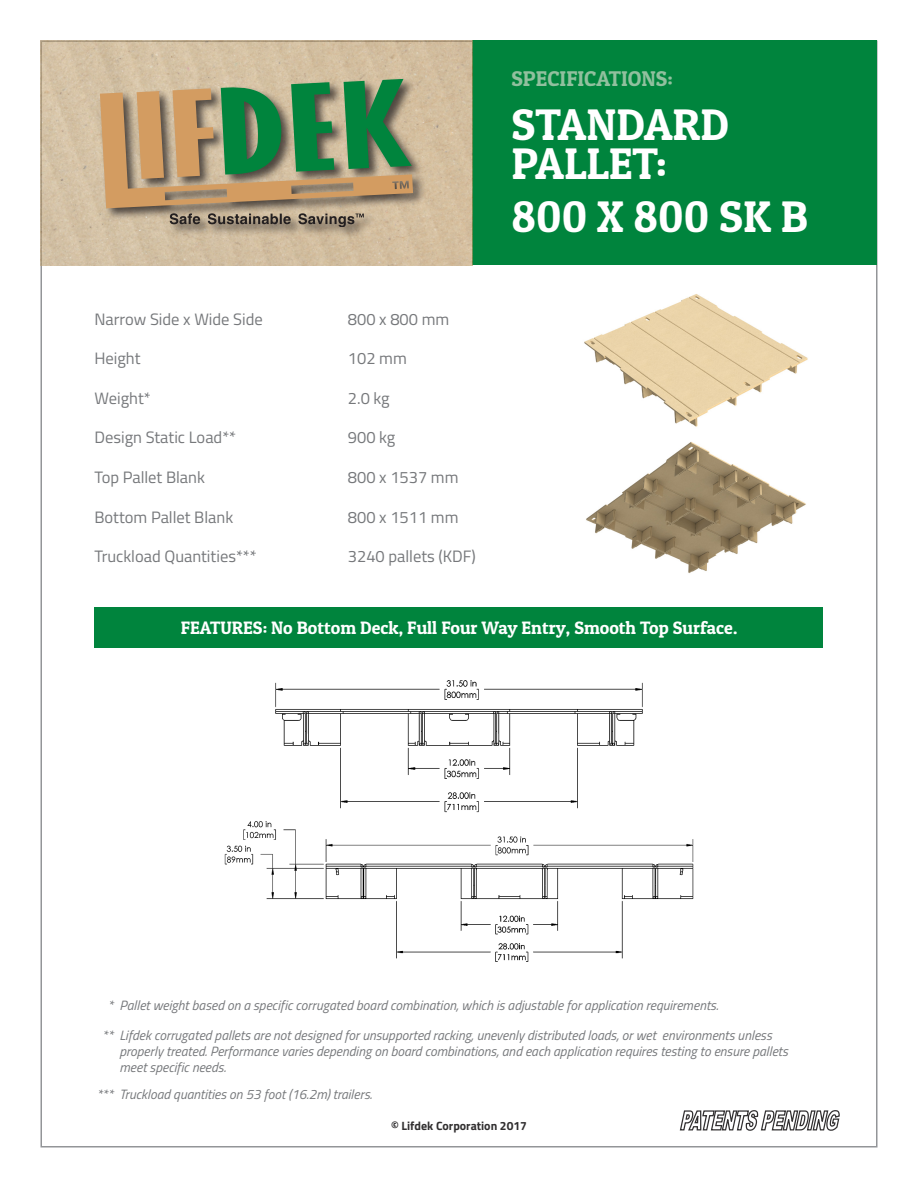
<style>
.page{position:relative;width:918px;height:1188px;background:#fff}
.page>*{position:absolute;margin:0;border:0;box-sizing:border-box;transform-origin:0 0}
.t1{font:44.4px/39.6px "Patua One";color:#fff}
.t2{font:21.3px "Patua One";color:#91c09e}
.t3{font:18px "Patua One";color:#fff}
.t4{font:16.5px "Titillium Web";color:#76787b}
.t5{font:italic 13.5px/29.4px "Titillium Web";color:#76787b}
.t6{font:700 12px "Titillium Web";color:#312f30}
</style>
<div class="page">
<div style="left:40px;top:40px;width:838px;height:1108px;background:#fff;border:2px solid #939598"></div>
<div style="left:472px;top:40px;width:406px;height:225px;background:#00843d"></div>
<img style="left:40px;top:40px;width:432px;height:225px">
<div style="left:98px;top:77px;width:328px;height:163px;background:#231f20;opacity:.75"></div>
<svg style="left:100px;top:79px;width:313px;height:148px;background:#8f956b"></svg>
<svg style="left:679px;top:1110px;width:161px;height:21px"></svg>
<div style="left:94px;top:607px;width:730px;height:41px;background:#00843d"></div>
<img style="left:224px;top:680px;width:470px;height:282px">
<img style="left:584px;top:294px;width:224px;height:279px">
<p class="t4" style="left:94px;top:307px;width:170px">Narrow Side x Wide Side</p>
<p class="t4" style="left:94px;top:346px;width:48px">Height</p>
<p class="t4" style="left:94px;top:386px;width:58px">Weight*</p>
<p class="t4" style="left:94px;top:426px;width:143px">Design Static Load**</p>
<p class="t4" style="left:94px;top:465px;width:112px">Top Pallet Blank</p>
<p class="t4" style="left:94px;top:505px;width:140px">Bottom Pallet Blank</p>
<p class="t4" style="left:94px;top:544px;width:164px">Truckload Quantities***</p>
<p class="t4" style="left:348px;top:307px;width:103px">800 x 800 mm</p>
<p class="t4" style="left:348px;top:346px;width:60px">102 mm</p>
<p class="t4" style="left:348px;top:386px;width:43px">2.0 kg</p>
<p class="t4" style="left:348px;top:426px;width:49px">900 kg</p>
<p class="t4" style="left:348px;top:465px;width:112px">800 x 1537 mm</p>
<p class="t4" style="left:348px;top:505px;width:112px">800 x 1511 mm</p>
<p class="t4" style="left:348px;top:544px;width:129px">3240 pallets (KDF)</p>
<p class="t2" style="left:512px;top:66px;width:163px">SPECIFICATIONS:</p>
<p class="t1" style="left:512px;top:104px;width:219px">STANDARD<br>PALLET:</p>
<p class="t1" style="left:512px;top:196px;width:298px">800 X 800 SK B</p>
<h3 class="t3" style="left:181px;top:617px;width:558px">FEATURES: No Bottom Deck, Full Four Way Entry, Smooth Top Surface.</h3>
<p class="t5" style="left:102px;top:990px;width:671px;text-indent:6px">* Pallet weight based on a specific corrugated board combination, which is adjustable for application requirements.<br>** Lifdek corrugated pallets are not designed for unsupported racking, unevenly distributed loads, or wet environments unless</p>
<p class="t5" style="left:119px;top:1042px;width:670px;line-height:16.2px">properly treated. Performance varies depending on board combinations, and each application requires testing to ensure pallets meet specific needs.</p>
<p class="t5" style="left:97px;top:1079px;width:277px">*** Truckload quantities on 53 foot (16.2m) trailers.</p>
<p class="t6" style="left:391px;top:1116px;width:137px">© Lifdek Corporation 2017</p>
</div>
